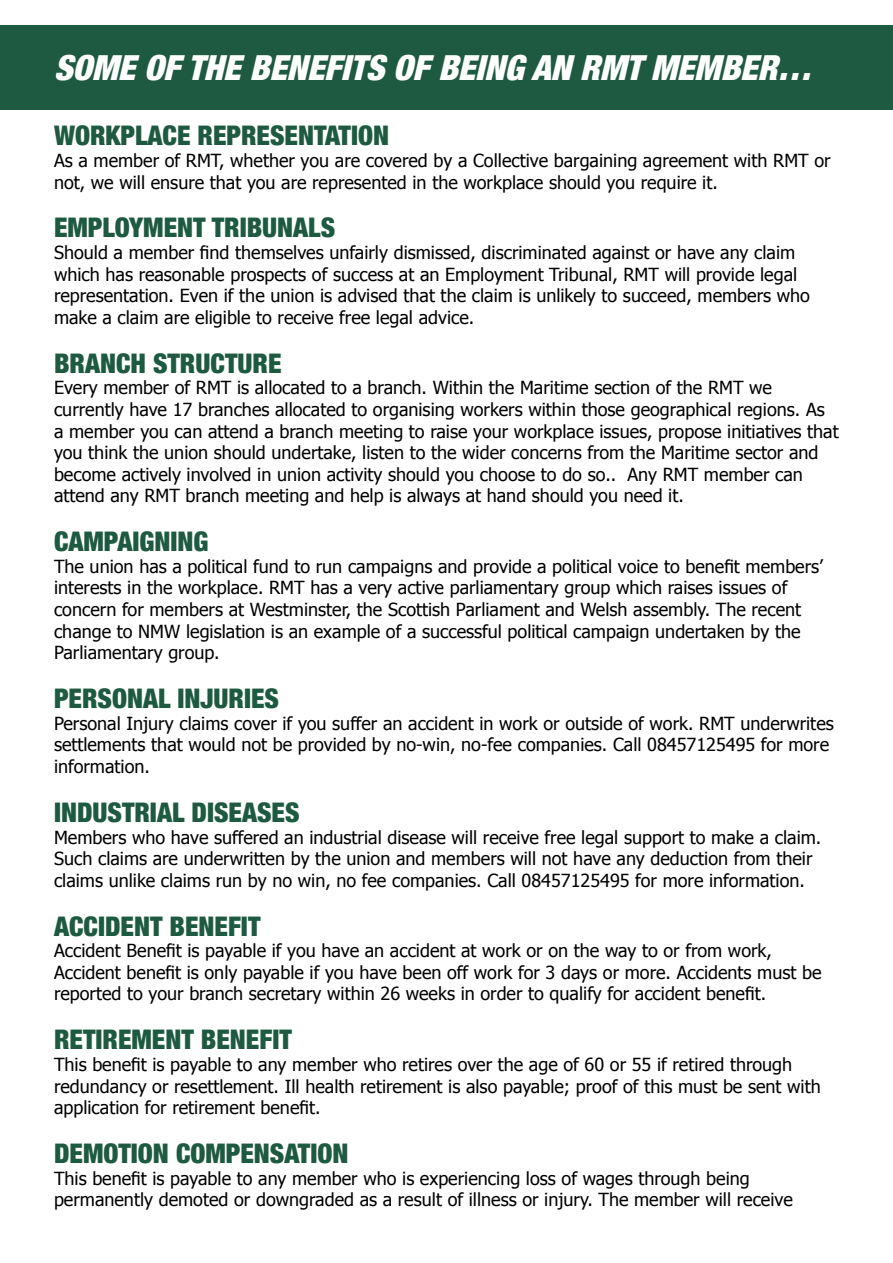
<style>
.page{position:relative;width:893px;height:1263px;background:#fff}
.page>*{position:absolute;margin:0;border:0;box-sizing:border-box;transform-origin:0 0}
.t1{font:italic 900 condensed 34.5px "Helvetica Neue";color:#fff}
.t2{font:900 condensed 27px "Helvetica Neue";color:#1d5a41}
.t3{font:18px/21.6px "Tahoma";color:#000}
</style>
<div class="page">
<div style="left:0;top:26px;width:893px;height:84px;background:#1d5a41"></div>
<h1 class="t1" style="left:54px;top:39px;width:771px">SOMEOFTHEBENEFITSOFBEINGANRMTMEMBER…</h1>
<h2 class="t2" style="left:54px;top:113px;width:337px">WORKPLACE REPRESENTATION</h2>
<p class="t3" style="left:54px;top:149px;width:778px">As a member of RMT, whether you are covered by a Collective bargaining agreement with RMT or not, we will ensure that you are represented in the workplace should you require it.</p>
<h2 class="t2" style="left:54px;top:206px;width:283px">EMPLOYMENT TRIBUNALS</h2>
<p class="t3" style="left:54px;top:241px;width:757px">Should a member find themselves unfairly dismissed, discriminated against or have any claim which has reasonable prospects of success at an Employment Tribunal, RMT will provide legal representation. Even if the union is advised that the claim is unlikely to succeed, members who make a claim are eligible to receive free legal advice.</p>
<h2 class="t2" style="left:54px;top:341px;width:229px">BRANCH STRUCTURE</h2>
<p class="t3" style="left:54px;top:376px;width:786px">Every member of RMT is allocated to a branch. Within the Maritime section of the RMT we currently have 17 branches allocated to organising workers within those geographical regions. As a member you can attend a branch meeting to raise your workplace issues, propose initiatives that you think the union should undertake, listen to the wider concerns from the Maritime sector and become actively involved in union activity should you choose to do so.. Any RMT member can attend any RMT branch meeting and help is always at hand should you need it.</p>
<h2 class="t2" style="left:54px;top:519px;width:156px">CAMPAIGNING</h2>
<p class="t3" style="left:54px;top:555px;width:771px">The union has a political fund to run campaigns and provide a political voice to benefit members’ interests in the workplace. RMT has a very active parliamentary group which raises issues of concern for members at Westminster, the Scottish Parliament and Welsh assembly. The recent change to NMW legislation is an example of a successful political campaign undertaken by the Parliamentary group.</p>
<h2 class="t2" style="left:54px;top:676px;width:227px">PERSONAL INJURIES</h2>
<p class="t3" style="left:54px;top:712px;width:781px">Personal Injury claims cover if you suffer an accident in work or outside of work. RMT underwrites settlements that would not be provided by no-win, no-fee companies. Call 08457125495 for more information.</p>
<h2 class="t2" style="left:54px;top:790px;width:247px">INDUSTRIAL DISEASES</h2>
<p class="t3" style="left:54px;top:825px;width:769px">Members who have suffered an industrial disease will receive free legal support to make a claim.<br>Such claims are underwritten by the union and members will not have any deduction from their claims unlike claims run by no win, no fee companies. Call 08457125495 for more information.</p>
<h2 class="t2" style="left:54px;top:904px;width:208px">ACCIDENT BENEFIT</h2>
<p class="t3" style="left:54px;top:939px;width:769px">Accident Benefit is payable if you have an accident at work or on the way to or from work,<br>Accident benefit is only payable if you have been off work for 3 days or more. Accidents must be reported to your branch secretary within 26 weeks in order to qualify for accident benefit.</p>
<h2 class="t2" style="left:54px;top:1017px;width:239px">RETIREMENT BENEFIT</h2>
<p class="t3" style="left:54px;top:1053px;width:768px">This benefit is payable to any member who retires over the age of 60 or 55 if retired through redundancy or resettlement. Ill health retirement is also payable; proof of this must be sent with application for retirement benefit.</p>
<h2 class="t2" style="left:54px;top:1131px;width:296px">DEMOTION COMPENSATION</h2>
<p class="t3" style="left:54px;top:1166px;width:740px">This benefit is payable to any member who is experiencing loss of wages through being permanently demoted or downgraded as a result of illness or injury. The member will receive</p>
</div>
